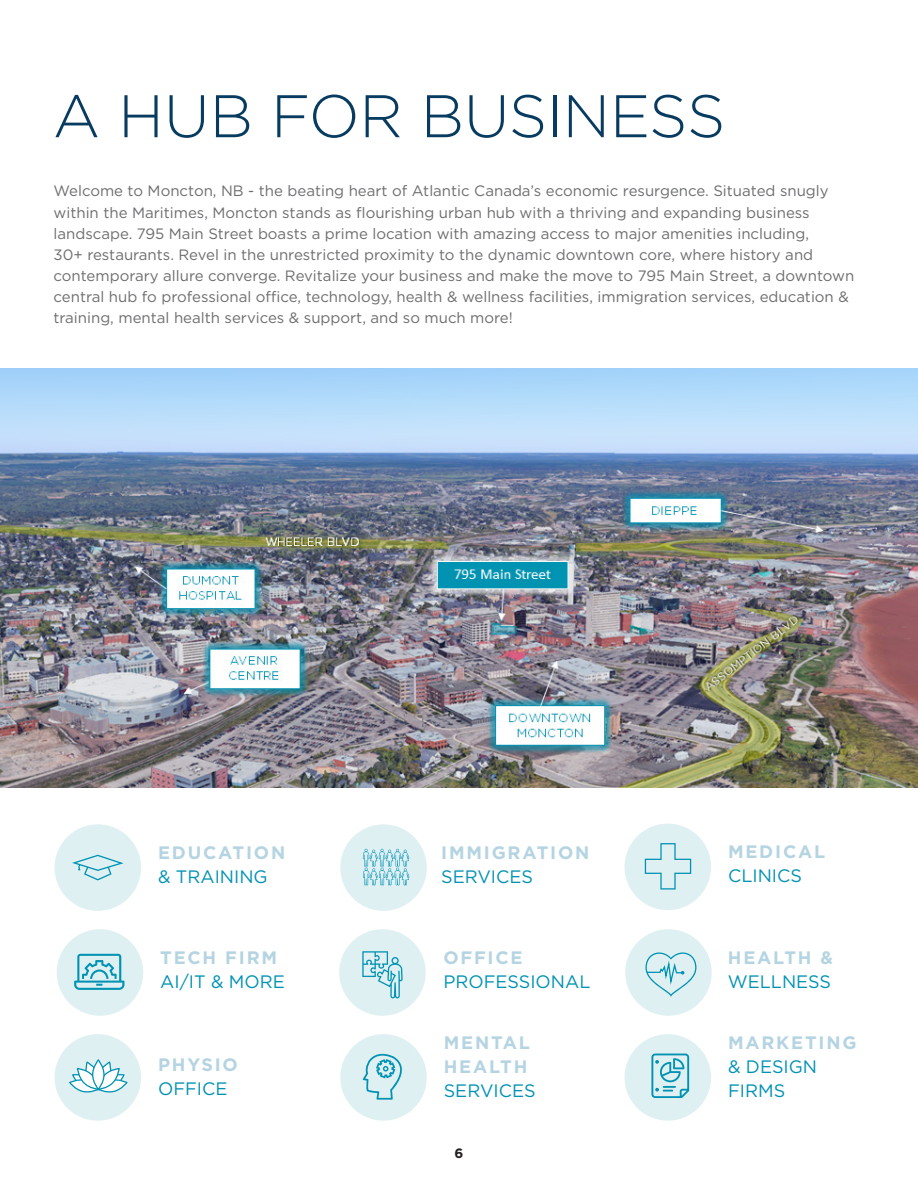
<style>
.page{position:relative;width:918px;height:1188px;background:#fff}
.page>*{position:absolute;margin:0;border:0;box-sizing:border-box;transform-origin:0 0}
.Page_Headline{font:300 60px "Gotham";letter-spacing:-.005em;color:#083b60}
.t1{font:18px/24px "Gotham";color:#0092b3}
.t2{font:700 18px/24px "Gotham";letter-spacing:.1em;color:#b5d4e2}
.t3{font:15px/21.1px "Gotham";color:#6c6d70}
.t4{font:700 13.5px "Gotham";color:#231f20}
</style>
<div class="page">
<img style="left:0;top:368px;width:918px;height:419px">
<div style="left:339px;top:929px;width:87px;height:87px;background:#dff0f3;border-radius:50%"></div>
<svg style="left:362px;top:951px;width:41px;height:47px"></svg>
<div style="left:55px;top:824px;width:86px;height:87px;background:#dff0f3;border-radius:50%"></div>
<div style="left:57px;top:929px;width:86px;height:87px;background:#dff0f3;border-radius:50%"></div>
<div style="left:55px;top:1034px;width:86px;height:87px;background:#dff0f3;border-radius:50%"></div>
<div style="left:340px;top:824px;width:87px;height:87px;background:#dff0f3;border-radius:50%"></div>
<div style="left:625px;top:824px;width:86px;height:86px;background:#dff0f3;border-radius:50%"></div>
<div style="left:340px;top:1034px;width:87px;height:87px;background:#dff0f3;border-radius:50%"></div>
<div style="left:625px;top:929px;width:87px;height:87px;background:#dff0f3;border-radius:50%"></div>
<div style="left:625px;top:1034px;width:86px;height:87px;background:#dff0f3;border-radius:50%"></div>
<svg style="left:72px;top:855px;width:52px;height:25px"></svg>
<svg style="left:363px;top:849px;width:46px;height:36px"></svg>
<svg style="left:74px;top:954px;width:50px;height:36px"></svg>
<svg style="left:645px;top:843px;width:46px;height:47px"></svg>
<svg style="left:645px;top:952px;width:51px;height:45px"></svg>
<svg style="left:69px;top:1062px;width:59px;height:31px"></svg>
<svg style="left:93px;top:1060px;width:11px;height:29px"></svg>
<div style="left:92px;top:1059px;width:13px;height:31px;border:1px solid #0092b3;border-radius:50%"></div>
<svg style="left:363px;top:1054px;width:39px;height:46px"></svg>
<svg style="left:651px;top:1054px;width:38px;height:44px"></svg>
<p class="Page_Headline" style="left:53px;top:78px;width:674px">A HUB FOR BUSINESS</p>
<p class="t3" style="left:54px;top:180px;width:802px">Welcome to Moncton, NB - the beating heart of Atlantic Canada’s economic resurgence. Situated snugly within the Maritimes, Moncton stands as flourishing urban hub with a thriving and expanding business landscape. 795 Main Street boasts a prime location with amazing access to major amenities including,<br>30+ restaurants. Revel in the unrestricted proximity to the dynamic downtown core, where history and contemporary allure converge. Revitalize your business and make the move to 795 Main Street, a downtown central hub fo professional office, technology, health &amp; wellness facilities, immigration services, education &amp; training, mental health services &amp; support, and so much more!</p>
<p class="t2" style="left:158px;top:841px;width:129px">EDUCATION</p>
<p class="t1" style="left:158px;top:864px;width:111px">&amp; TRAINING</p>
<p class="t2" style="left:160px;top:945px;width:118px">TECH FIRM</p>
<p class="t1" style="left:160px;top:969px;width:126px">AI/IT &amp; MORE</p>
<p class="t2" style="left:158px;top:1053px;width:81px">PHYSIO</p>
<p class="t1" style="left:158px;top:1076px;width:71px">OFFICE</p>
<p class="t2" style="left:441px;top:840px;width:150px">IMMIGRATION</p>
<p class="t1" style="left:441px;top:864px;width:93px">SERVICES</p>
<p class="t2" style="left:728px;top:840px;width:99px">MEDICAL</p>
<p class="t1" style="left:728px;top:864px;width:75px">CLINICS</p>
<p class="t2" style="left:443px;top:946px;width:81px">OFFICE</p>
<p class="t1" style="left:443px;top:969px;width:149px">PROFESSIONAL</p>
<p class="t2" style="left:728px;top:945px;width:107px">HEALTH &amp;</p>
<p class="t1" style="left:728px;top:969px;width:105px">WELLNESS</p>
<p class="t2" style="left:444px;top:1030px;width:88px">MENTAL<br>HEALTH</p>
<p class="t1" style="left:444px;top:1078px;width:93px">SERVICES</p>
<p class="t2" style="left:728px;top:1030px;width:130px">MARKETING</p>
<p class="t1" style="left:728px;top:1054px;width:91px">&amp; DESIGN<br>FIRMS</p>
<p class="t4" style="left:455px;top:1144px;width:10px">6</p>
</div>
